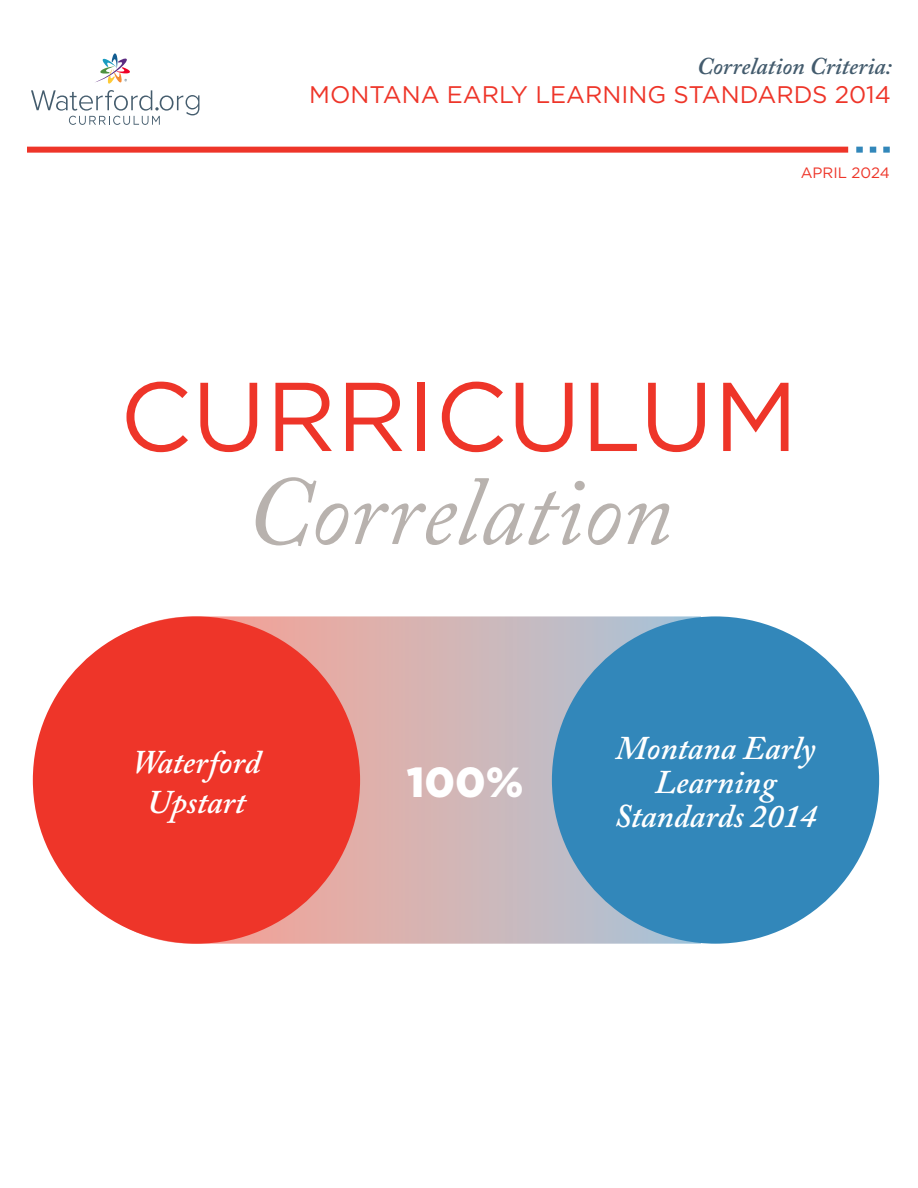
<style>
.page{position:relative;width:918px;height:1188px;background:#fff}
.page>*{position:absolute;margin:0;border:0;box-sizing:border-box;transform-origin:0 0}
.t1{font:italic 97.5px "Adobe Caslon Pro";color:#b8b2ae}
.t2{font:97.5px "Gotham";color:#ee3529}
.t3{font:900 42px "Gotham";color:#fff}
.t4{font:italic 600 33px/33.6px "Adobe Caslon Pro";color:#fff;text-align:center}
.t5{font:24px "Gotham";color:#ee3529}
.t6{font:italic 600 24px "Adobe Caslon Pro";color:#435b6d}
.t7{font:15px "Gotham";color:#ee3529}
</style>
<div class="page">
<svg style="left:40px;top:616px;width:661px;height:328px;background:#d5bdbe"></svg>
<div style="left:33px;top:616px;width:327px;height:328px;background:#ee3529;border-radius:50%"></div>
<div style="left:552px;top:616px;width:327px;height:328px;background:#3287ba;border-radius:50%"></div>
<div style="left:856px;top:147px;width:7px;height:6px;background:#3287ba"></div>
<svg style="left:870px;top:147px;width:6px;height:6px"></svg>
<div style="left:883px;top:147px;width:7px;height:6px;background:#3287ba"></div>
<div style="left:27px;top:147px;width:821px;height:6px;background:#ee3529"></div>
<svg style="left:31px;top:90px;width:168px;height:35px"></svg>
<svg style="left:95px;top:53px;width:35px;height:31px"></svg>
<p class="t6" style="left:697px;top:52px;width:196px">Correlation Criteria:</p>
<p class="t5" style="left:309px;top:79px;width:583px">MONTANA EARLY LEARNING STANDARDS 2014</p>
<p class="t7" style="left:801px;top:163px;width:91px">APRIL 2024</p>
<h1 class="t2" style="left:120px;top:354px;width:680px">CURRICULUM</h1>
<h1 class="t1" style="left:246px;top:453px;width:428px">Correlation</h1>
<p class="t4" style="left:132px;top:742px;width:130px;line-height:39.6px">Waterford<br>Upstart</p>
<p class="t3" style="left:407px;top:753px;width:118px">100%</p>
<p class="t4" style="left:614px;top:731px;width:204px">Montana Early<br>Learning<br>Standards 2014</p>
</div>
